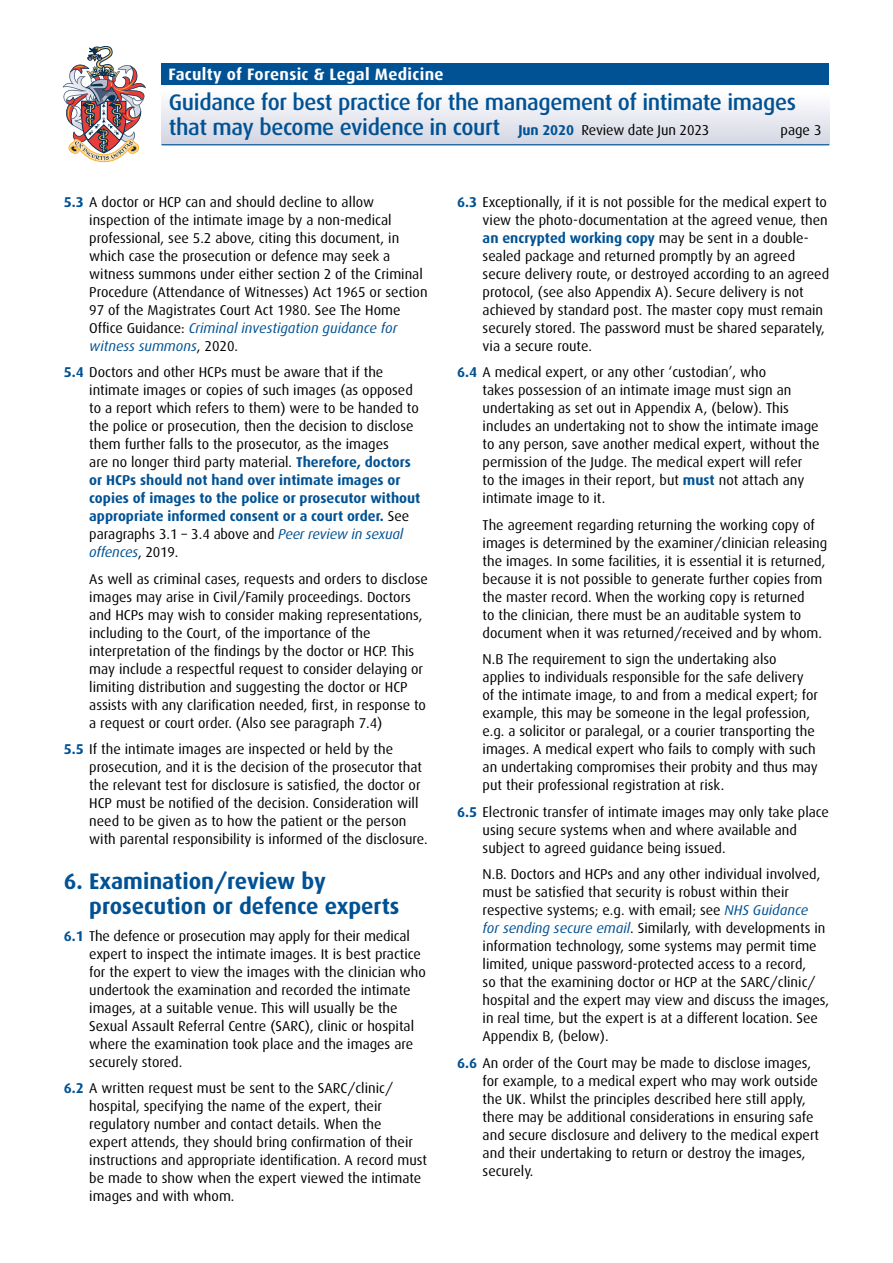
<style>
.page{position:relative;width:893px;height:1263px;background:#fff}
.page>*{position:absolute;margin:0;border:0;box-sizing:border-box;transform-origin:0 0}
.t1{font:500 22.5px/25.2px "Dax";letter-spacing:-.015em;color:#005294}
.t2{font:700 22.5px/25.5px "Dax";color:#005294}
.t3{font:700 16.5px "Dax";letter-spacing:.02em;color:#fff}
.t4{font:14.25px/18px "Dax";color:#000}
.s1{font-weight:700;font-size:14.25px}
.s2{font-weight:400;font-size:14.25px;color:#000}
.s3{font-weight:700;color:#005294}
.s4{font-style:italic;color:#005294}
</style>
<div class="page">
<img style="left:63px;top:46px;width:83px;height:116px">
<div style="left:162px;top:85px;width:667px;height:60px;background:linear-gradient(to bottom,#fff,#d3d6e3)"></div>
<div style="left:162px;top:64px;width:667px;height:21px;background:#005294"></div>
<hr style="left:162px;top:144px;width:667px;height:1px;background:#005294">
<p class="t3" style="left:168px;top:65px;width:277px">Faculty of Forensic &amp; Legal Medicine</p>
<h1 class="t1" style="left:169px;top:90px;width:629px">Guidance for best practice for the management of intimate images that may become evidence in court <span class="s1">Jun 2020</span> <span class="s2">Review date Jun 2023</span></h1>
<p class="t4" style="left:780px;top:121px;width:43px">page 3</p>
<p class="t4" style="left:89px;top:193px;width:340px;text-indent:-26px"><span class="s3">5.3</span> A doctor or HCP can and should decline to allow inspection of the intimate image by a non-medical professional, see 5.2 above, citing this document, in which case the prosecution or defence may seek a witness summons under either section 2 of the Criminal Procedure (Attendance of Witnesses) Act 1965 or section 97 of the Magistrates Court Act 1980. See The Home Office Guidance: <span class="s4">Criminal investigation guidance for witness summons</span>, 2020.</p>
<p class="t4" style="left:89px;top:363px;width:333px;text-indent:-26px"><span class="s3">5.4</span> Doctors and other HCPs must be aware that if the intimate images or copies of such images (as opposed to a report which refers to them) were to be handed to the police or prosecution, then the decision to disclose them further falls to the prosecutor, as the images<br>are no longer third party material. <span class="s3">Therefore, doctors or HCPs should not hand over intimate images or copies of images to the police or prosecutor without appropriate informed consent or a court order.</span> See paragraphs 3.1 – 3.4 above and <span class="s4">Peer review in sexual offences</span>, 2019.</p>
<p class="t4" style="left:89px;top:570px;width:340px">As well as criminal cases, requests and orders to disclose images may arise in Civil/Family proceedings. Doctors and HCPs may wish to consider making representations, including to the Court, of the importance of the interpretation of the findings by the doctor or HCP. This may include a respectful request to consider delaying or limiting distribution and suggesting the doctor or HCP assists with any clarification needed, first, in response to a request or court order. (Also see paragraph 7.4)</p>
<p class="t4" style="left:89px;top:740px;width:340px;text-indent:-26px"><span class="s3">5.5</span> If the intimate images are inspected or held by the prosecution, and it is the decision of the prosecutor that the relevant test for disclosure is satisfied, the doctor or HCP must be notified of the decision. Consideration will need to be given as to how the patient or the person with parental responsibility is informed of the disclosure.</p>
<h1 class="t2" style="left:89px;top:868px;width:312px;text-indent:-26px">6. Examination/review by prosecution or defence experts</h1>
<p class="t4" style="left:89px;top:927px;width:338px;text-indent:-26px"><span class="s3">6.1</span> The defence or prosecution may apply for their medical expert to inspect the intimate images. It is best practice for the expert to view the images with the clinician who undertook the examination and recorded the intimate images, at a suitable venue. This will usually be the Sexual Assault Referral Centre (SARC), clinic or hospital where the examination took place and the images are securely stored.</p>
<p class="t4" style="left:89px;top:1079px;width:339px;text-indent:-26px"><span class="s3">6.2</span> A written request must be sent to the SARC/clinic/ hospital, specifying the name of the expert, their regulatory number and contact details. When the<br>expert attends, they should bring confirmation of their instructions and appropriate identification. A record must be made to show when the expert viewed the intimate images and with whom.</p>
<p class="t4" style="left:483px;top:193px;width:348px;text-indent:-26px"><span class="s3">6.3</span> Exceptionally, if it is not possible for the medical expert to view the photo-documentation at the agreed venue, then <span class="s3">an encrypted working copy</span> may be sent in a double&shy;sealed package and returned promptly by an agreed secure delivery route, or destroyed according to an agreed protocol, (see also Appendix A). Secure delivery is not achieved by standard post. The master copy must remain securely stored. The password must be shared separately, via a secure route.</p>
<p class="t4" style="left:483px;top:363px;width:338px;text-indent:-26px"><span class="s3">6.4</span> A medical expert, or any other ‘custodian’, who<br>takes possession of an intimate image must sign an undertaking as set out in Appendix A, (below). This includes an undertaking not to show the intimate image to any person, save another medical expert, without the permission of the Judge. The medical expert will refer<br>to the images in their report, but <span class="s3">must</span> not attach any intimate image to it.</p>
<p class="t4" style="left:483px;top:516px;width:346px">The agreement regarding returning the working copy of images is determined by the examiner/clinician releasing the images. In some facilities, it is essential it is returned, because it is not possible to generate further copies from the master record. When the working copy is returned<br>to the clinician, there must be an auditable system to document when it was returned/received and by whom.</p>
<p class="t4" style="left:483px;top:650px;width:337px">N.B The requirement to sign the undertaking also applies to individuals responsible for the safe delivery of the intimate image, to and from a medical expert; for example, this may be someone in the legal profession, e.g. a solicitor or paralegal, or a courier transporting the images. A medical expert who fails to comply with such an undertaking compromises their probity and thus may put their professional registration at risk.</p>
<p class="t4" style="left:483px;top:803px;width:348px;text-indent:-26px"><span class="s3">6.5</span> Electronic transfer of intimate images may only take place using secure systems when and where available and subject to agreed guidance being issued.</p>
<p class="t4" style="left:483px;top:865px;width:348px">N.B. Doctors and HCPs and any other individual involved, must be satisfied that security is robust within their respective systems; e.g. with email; see <span class="s4">NHS Guidance<br>for sending secure email</span>. Similarly, with developments in information technology, some systems may permit time limited, unique password-protected access to a record,<br>so that the examining doctor or HCP at the SARC/clinic/ hospital and the expert may view and discuss the images, in real time, but the expert is at a different location. See Appendix B, (below).</p>
<p class="t4" style="left:483px;top:1054px;width:338px;text-indent:-26px"><span class="s3">6.6</span> An order of the Court may be made to disclose images, for example, to a medical expert who may work outside the UK. Whilst the principles described here still apply, there may be additional considerations in ensuring safe and secure disclosure and delivery to the medical expert and their undertaking to return or destroy the images, securely.</p>
</div>
